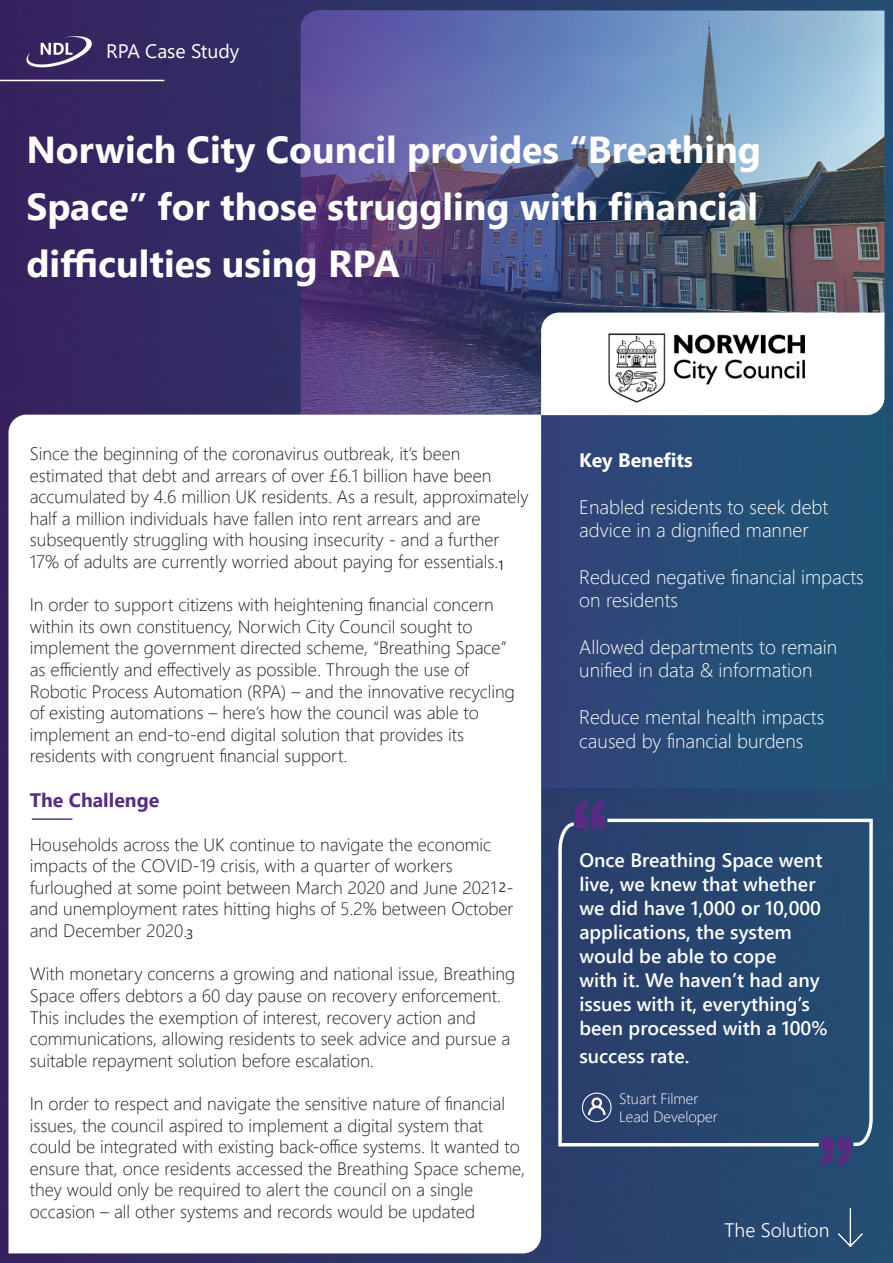
<style>
.page{position:relative;width:893px;height:1263px;background:#fff}
.page>*{position:absolute;margin:0;border:0;box-sizing:border-box;transform-origin:0 0}
.t1{font:700 37.5px/57px "Segoe UI";color:#fff}
.t2{font:300 19.5px/23.4px "Segoe UI";color:#fff}
.t3{font:600 19.5px/24px "Segoe UI";color:#fff}
.t4{font:19.5px "Segoe UI";color:#fff}
.t5{font:700 19.5px "Segoe UI";color:#582c83}
.t6{font:300 19.5px "Segoe UI";color:#fff}
.t7{font:700 19.5px "Segoe UI";color:#fff}
.t8{font:300 18px/21.6px "Segoe UI";color:#231f20}
.t9{font:300 15px "Segoe UI";color:#fff}
.t10{font:13.5px "Segoe UI";color:#231f20}
</style>
<div class="page">
<img style="left:0;top:0;width:893px;height:1263px">
<hr style="left:0;top:80px;width:164px;height:1px;background:#fff">
<svg style="left:557px;top:821px;width:47px;height:327px;background:#3c4f78"></svg>
<svg style="left:575px;top:801px;width:30px;height:27px"></svg>
<div style="left:604px;top:817px;width:270px;height:331px;background:#274770"></div>
<svg style="left:821px;top:1137px;width:30px;height:28px"></svg>
<svg style="left:588px;top:1098px;width:17px;height:17px"></svg>
<div style="left:582px;top:1092px;width:30px;height:30px;border:1px solid #fff;border-radius:50%"></div>
<img style="left:838px;top:1209px;width:25px;height:37px">
<img style="left:301px;top:11px;width:585px;height:777px">
<svg style="left:541px;top:313px;width:343px;height:102px"></svg>
<svg style="left:9px;top:415px;width:532px;height:838px"></svg>
<img style="left:26px;top:36px;width:67px;height:33px">
<hr style="left:32px;top:818px;width:40px;height:2px;background:#573390">
<img style="left:608px;top:334px;width:197px;height:69px">
<p class="t4" style="left:106px;top:33px;width:135px">RPA Case Study</p>
<p class="t1" style="left:26px;top:119px;width:736px">Norwich City Council provides “Breathing<br>Space” for those struggling with financial</p>
<p class="t1" style="left:26px;top:233px;width:375px">difficulties using RPA</p>
<p class="t8" style="left:30px;top:441px;width:500px">Since the beginning of the coronavirus outbreak, it’s been estimated that debt and arrears of over £6.1 billion have been accumulated by 4.6 million UK residents. As a result, approximately half a million individuals have fallen into rent arrears and are subsequently struggling with housing insecurity - and a further 17% of adults are currently worried about paying for essentials.</p>
<p class="t8" style="left:30px;top:592px;width:487px">In order to support citizens with heightening financial concern within its own constituency, Norwich City Council sought to implement the government directed scheme, “Breathing Space” as efficiently and effectively as possible. Through the use of Robotic Process Automation (RPA) – and the innovative recycling of existing automations – here’s how the council was able to implement an end-to-end digital solution that provides its residents with congruent financial support.</p>
<p class="t5" style="left:30px;top:782px;width:131px">The Challenge</p>
<p class="t8" style="left:30px;top:832px;width:485px">Households across the UK continue to navigate the economic impacts of the COVID-19 crisis, with a quarter of workers furloughed at some point between March 2020 and June 2021 - and unemployment rates hitting highs of 5.2% between October and December 2020.</p>
<p class="t8" style="left:30px;top:961px;width:487px">With monetary concerns a growing and national issue, Breathing Space offers debtors a 60 day pause on recovery enforcement.<br>This includes the exemption of interest, recovery action and communications, allowing residents to seek advice and pursue a suitable repayment solution before escalation.</p>
<p class="t8" style="left:30px;top:1091px;width:497px">In order to respect and navigate the sensitive nature of financial issues, the council aspired to implement a digital system that could be integrated with existing back-office systems. It wanted to ensure that, once residents accessed the Breathing Space scheme, they would only be required to alert the council on a single occasion – all other systems and records would be updated</p>
<p class="t10" style="left:497px;top:552px;width:9px">1</p>
<p class="t10" style="left:499px;top:875px;width:9px">2</p>
<p class="t10" style="left:186px;top:921px;width:9px">3</p>
<p class="t7" style="left:579px;top:441px;width:115px">Key Benefits</p>
<p class="t2" style="left:579px;top:493px;width:251px">Enabled residents to seek debt advice in a dignified manner</p>
<p class="t2" style="left:579px;top:563px;width:286px">Reduced negative financial impacts on residents</p>
<p class="t2" style="left:579px;top:633px;width:259px">Allowed departments to remain unified in data &amp; information</p>
<p class="t2" style="left:579px;top:704px;width:247px">Reduce mental health impacts caused by financial burdens</p>
<p class="t3" style="left:579px;top:847px;width:250px">Once Breathing Space went live, we knew that whether we did have 1,000 or 10,000 applications, the system would be able to cope<br>with it. We haven’t had any issues with it, everything’s been processed with a 100%</p>
<p class="t3" style="left:579px;top:1042px;width:112px">success rate.</p>
<p class="t9" style="left:619px;top:1085px;width:81px">Stuart Filmer</p>
<p class="t9" style="left:619px;top:1103px;width:100px">Lead Developer</p>
<p class="t6" style="left:724px;top:1212px;width:106px">The Solution</p>
</div>
